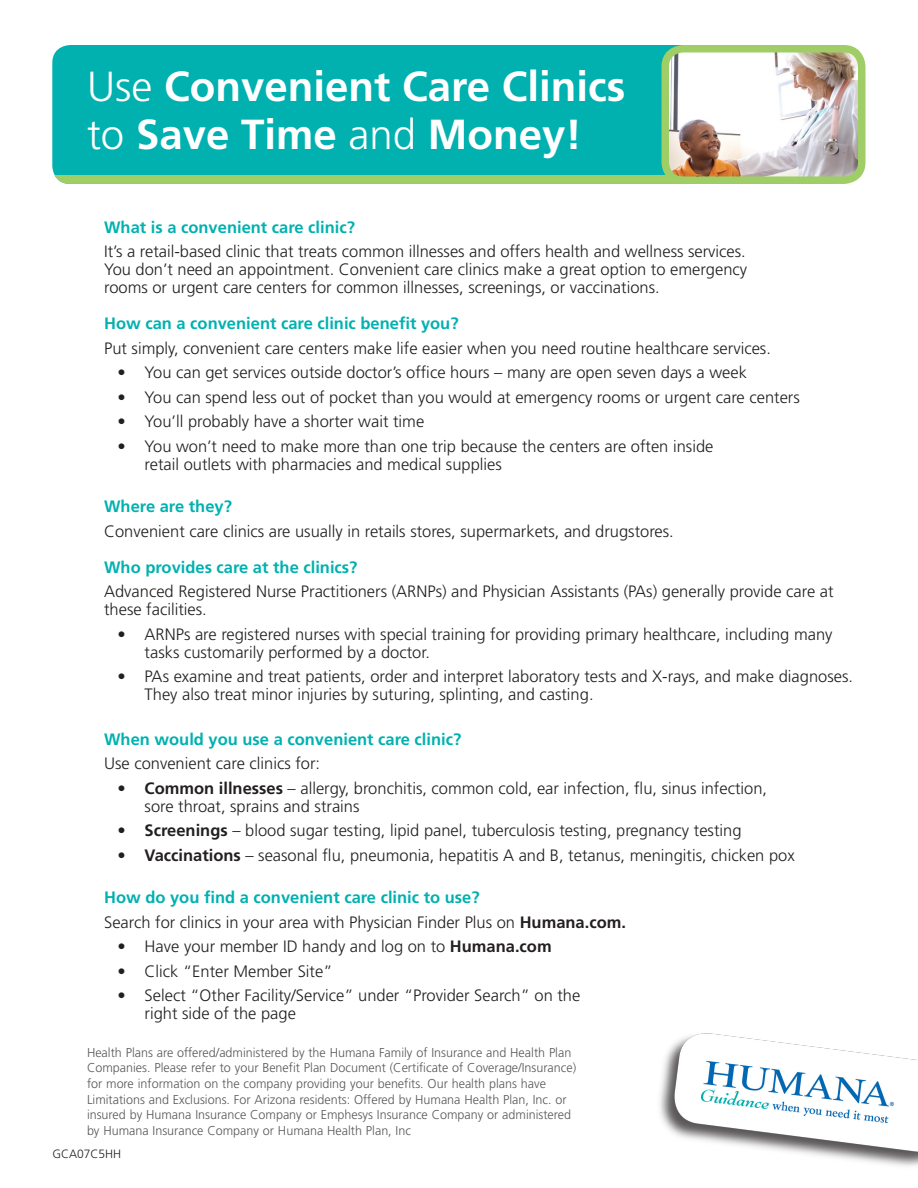
<style>
.page{position:relative;width:918px;height:1188px;background:#fff}
.page>*{position:absolute;margin:0;border:0;box-sizing:border-box;transform-origin:0 0}
.t1{font:700 42px/48px "Frutiger";color:#fff}
.t2{font:300 16.5px/18px "Frutiger";color:#231f20}
.t3{font:700 16.5px "Frutiger";color:#00b1b0}
.t4{font:300 12.75px/15.6px "Frutiger";color:#57585a}
.t5{font:300 12px "Frutiger";color:#231f20}
.s1{font-weight:300}
.s2{font-weight:700}
</style>
<div class="page">
<div style="left:52px;top:45px;width:795px;height:139px;background:#00b1b0;border-radius:18px"></div>
<div style="left:53px;top:175px;width:794px;height:9px;background:#9fce66"></div>
<img style="left:660px;top:1033px;width:258px;height:133px">
<img style="left:671px;top:54px;width:186px;height:121px">
<div style="left:662px;top:45px;width:204px;height:139px;border:8px solid #9fce66;border-radius:18px"></div>
<p class="t1" style="left:87px;top:63px;width:540px"><span class="s1">Use</span> Convenient Care Clinics <span class="s1">to</span> Save Time <span class="s1">and</span> Money!</p>
<p class="t3" style="left:104px;top:217px;width:252px">What is a convenient care clinic?</p>
<p class="t2" style="left:104px;top:243px;width:645px;text-align:justify">It’s a retail-based clinic that treats common illnesses and offers health and wellness services.<br>You don’t need an appointment. Convenient care clinics make a great option to emergency rooms or urgent care centers for common illnesses, screenings, or vaccinations.</p>
<p class="t3" style="left:104px;top:314px;width:356px">How can a convenient care clinic benefit you?</p>
<p class="t2" style="left:104px;top:339px;width:668px">Put simply, convenient care centers make life easier when you need routine healthcare services.</p>
<p class="t2" style="left:118px;top:364px;width:631px">• You can get services outside doctor’s office hours – many are open seven days a week</p>
<p class="t2" style="left:118px;top:388px;width:684px">• You can spend less out of pocket than you would at emergency rooms or urgent care centers</p>
<p class="t2" style="left:118px;top:413px;width:308px">• You’ll probably have a shorter wait time</p>
<p class="t2" style="left:145px;top:437px;width:570px;text-indent:-27px">• You won’t need to make more than one trip because the centers are often inside retail outlets with pharmacies and medical supplies</p>
<p class="t3" style="left:104px;top:497px;width:129px">Where are they?</p>
<p class="t2" style="left:104px;top:522px;width:571px">Convenient care clinics are usually in retails stores, supermarkets, and drugstores.</p>
<p class="t3" style="left:104px;top:557px;width:255px">Who provides care at the clinics?</p>
<p class="t2" style="left:104px;top:583px;width:731px">Advanced Registered Nurse Practitioners (ARNPs) and Physician Assistants (PAs) generally provide care at these facilities.</p>
<p class="t2" style="left:145px;top:625px;width:689px;text-indent:-27px">• ARNPs are registered nurses with special training for providing primary healthcare, including many tasks customarily performed by a doctor.</p>
<p class="t2" style="left:145px;top:668px;width:710px;text-indent:-27px">• PAs examine and treat patients, order and interpret laboratory tests and X-rays, and make diagnoses.<br>They also treat minor injuries by suturing, splinting, and casting.</p>
<p class="t3" style="left:104px;top:730px;width:359px">When would you use a convenient care clinic?</p>
<p class="t2" style="left:104px;top:755px;width:218px">Use convenient care clinics for:</p>
<p class="t2" style="left:145px;top:780px;width:624px;text-indent:-27px">• <span class="s2">Common illnesses</span> – allergy, bronchitis, common cold, ear infection, flu, sinus infection, sore throat, sprains and strains</p>
<p class="t2" style="left:118px;top:822px;width:625px">• <span class="s2">Screenings</span> – blood sugar testing, lipid panel, tuberculosis testing, pregnancy testing</p>
<p class="t2" style="left:118px;top:846px;width:679px">• <span class="s2">Vaccinations</span> – seasonal flu, pneumonia, hepatitis A and B, tetanus, meningitis, chicken pox</p>
<p class="t3" style="left:104px;top:888px;width:377px">How do you find a convenient care clinic to use?</p>
<p class="t2" style="left:104px;top:913px;width:523px">Search for clinics in your area with Physician Finder Plus on <span class="s2">Humana.com.</span></p>
<p class="t2" style="left:118px;top:938px;width:436px">• Have your member ID handy and log on to <span class="s2">Humana.com</span></p>
<p class="t2" style="left:118px;top:962px;width:216px">• Click “Enter Member Site”</p>
<p class="t2" style="left:145px;top:987px;width:437px;text-indent:-27px">• Select “Other Facility/Service” under “Provider Search” on the right side of the page</p>
<p class="t4" style="left:87px;top:1045px;width:491px">Health Plans are offered/administered by the Humana Family of Insurance and Health Plan Companies. Please refer to your Benefit Plan Document (Certificate of Coverage/Insurance) for more information on the company providing your benefits. Our health plans have Limitations and Exclusions. For Arizona residents: Offered by Humana Health Plan, Inc. or insured by Humana Insurance Company or Emphesys Insurance Company or administered by Humana Insurance Company or Humana Health Plan, Inc</p>
<p class="t5" style="left:52px;top:1147px;width:70px">GCA07C5HH</p>
</div>
